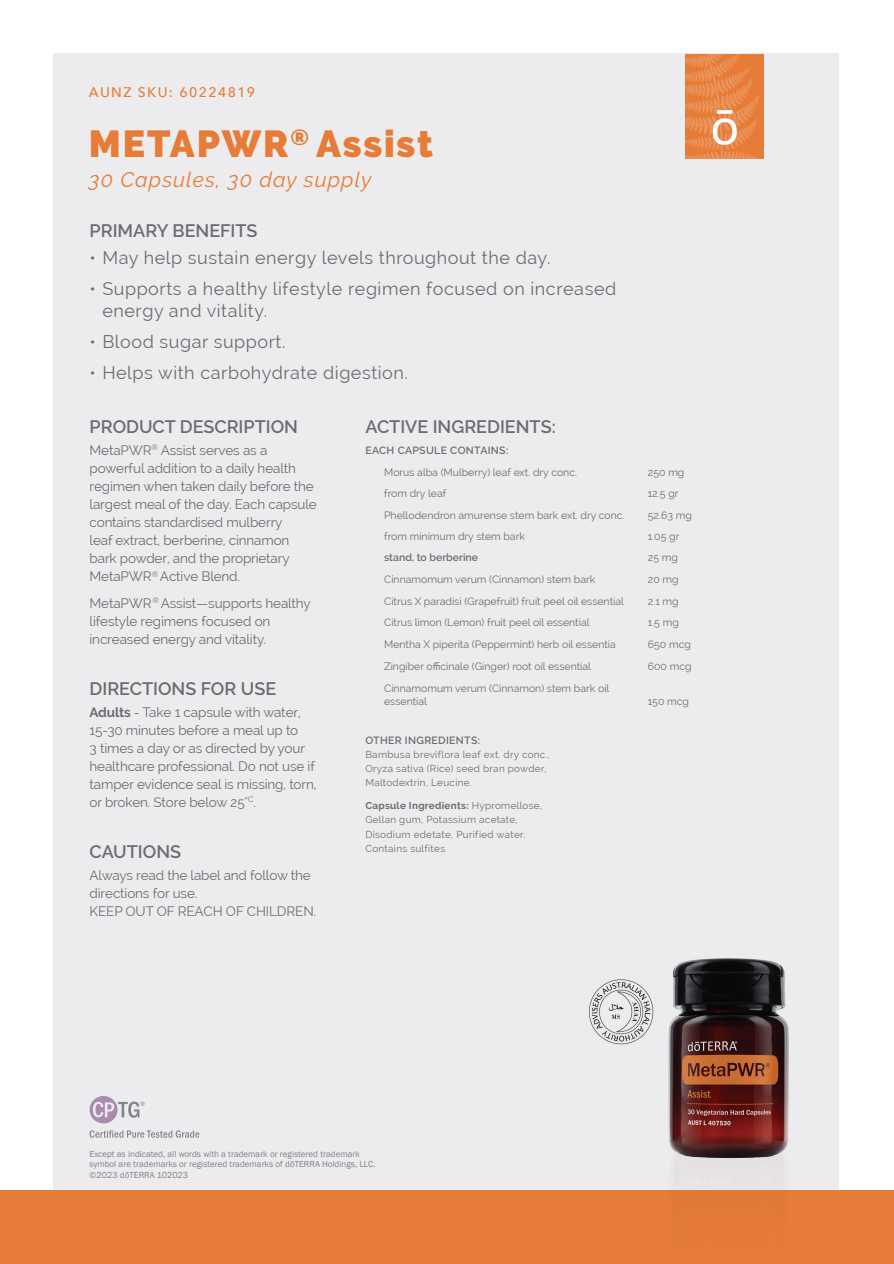
<style>
.page{position:relative;width:894px;height:1264px;background:#fff}
.page>*{position:absolute;margin:0;border:0;box-sizing:border-box;transform-origin:0 0}
.t1{font:900 37.5px "Raleway";letter-spacing:.05em;color:#e67c37}
.t2{font:italic 21px "Raleway";letter-spacing:.05em;color:#e67c37}
.t3{font:18px/22.5px "Raleway";letter-spacing:.03em;color:#6c6d70}
.t4{font:600 18px "Raleway";color:#6c6d70}
.t5{font:500 13.95px "Avenir Next";letter-spacing:.1em;color:#e67c37}
.t6{font:13.5px/18px "Raleway";letter-spacing:-.01em;color:#6c6d70}
.t7{font:10.5px/21.1px "Raleway";color:#6c6d70}
.t8{font:600 10.5px "Raleway";letter-spacing:.03em;color:#6c6d70}
.t9{font:600 10.5px "Raleway";color:#6c6d70}
.t10{font:9.9px/14.2px "Raleway";letter-spacing:.03em;color:#6c6d70}
.t11{font:9px/10.4px "Franklin Gothic";color:#808285}
.s1{font-weight:700}
</style>
<div class="page">
<div style="left:54px;top:54px;width:785px;height:1154px;background:#ececee"></div>
<div style="left:0;top:1189px;width:894px;height:74px;background:#e67c37"></div>
<svg style="left:90px;top:1130px;width:109px;height:7px"></svg>
<svg style="left:90px;top:1096px;width:54px;height:27px"></svg>
<img style="left:669px;top:958px;width:120px;height:189px">
<img style="left:589px;top:979px;width:65px;height:66px">
<img style="left:669px;top:1147px;width:121px;height:43px">
<div style="left:685px;top:54px;width:79px;height:104px;background:#e67c37"></div>
<svg style="left:685px;top:54px;width:75px;height:104px"></svg>
<p class="t5" style="left:89px;top:80px;width:168px">AUNZ SKU: 60224819</p>
<h1 class="t1" style="left:89px;top:122px;width:345px">METAPWR<sup>®</sup> Assist</h1>
<h2 class="t2" style="left:89px;top:168px;width:284px">30 Capsules, 30 day supply</h2>
<h3 class="t4" style="left:90px;top:220px;width:170px">PRIMARY BENEFITS</h3>
<h3 class="t3" style="left:90px;top:246px;width:462px">• May help sustain energy levels throughout the day.</h3>
<h3 class="t3" style="left:102px;top:277px;width:515px;text-indent:-13px">• Supports a healthy lifestyle regimen focused on increased energy and vitality.</h3>
<h3 class="t3" style="left:90px;top:330px;width:197px">• Blood sugar support.</h3>
<h3 class="t3" style="left:90px;top:361px;width:320px">• Helps with carbohydrate digestion.</h3>
<h3 class="t4" style="left:365px;top:416px;width:192px">ACTIVE INGREDIENTS:</h3>
<p class="t8" style="left:365px;top:444px;width:144px">EACH CAPSULE CONTAINS:</p>
<p class="t7" style="left:384px;top:461px;width:194px">Morus alba (Mulberry) leaf ext. dry conc. from dry leaf</p>
<p class="t7" style="left:648px;top:461px;width:38px">250 mg<br>12.5 gr</p>
<p class="t7" style="left:384px;top:504px;width:242px">Phellodendron amurense stem bark ext. dry conc. from minimum dry stem bark</p>
<p class="t9" style="left:384px;top:551px;width:95px">stand. to berberine</p>
<h3 class="t4" style="left:90px;top:416px;width:210px">PRODUCT DESCRIPTION</h3>
<p class="t6" style="left:90px;top:441px;width:229px">MetaPWR<sup>®</sup> Assist serves as a powerful addition to a daily health regimen when taken daily before the largest meal of the day. Each capsule contains standardised mulberry<br>leaf extract, berberine, cinnamon bark powder, and the proprietary<br>MetaPWR<sup>®</sup> Active Blend.</p>
<p class="t6" style="left:90px;top:593px;width:223px">MetaPWR <sup>®</sup> Assist—supports healthy lifestyle regimens focused on increased energy and vitality.</p>
<h3 class="t4" style="left:90px;top:677px;width:188px">DIRECTIONS FOR USE</h3>
<p class="t6" style="left:90px;top:703px;width:228px"><span class="s1">Adults</span> - Take 1 capsule with water, 15-30 minutes before a meal up to<br>3 times a day or as directed by your healthcare professional. Do not use if tamper evidence seal is missing, torn, or broken. Store below 25°<sup>C</sup>.</p>
<h3 class="t4" style="left:90px;top:841px;width:93px">CAUTIONS</h3>
<p class="t6" style="left:90px;top:866px;width:228px">Always read the label and follow the directions for use.<br>KEEP OUT OF REACH OF CHILDREN.</p>
<p class="t7" style="left:648px;top:504px;width:46px">52.63 mg<br>1.05 gr<br>25 mg</p>
<p class="t7" style="left:384px;top:568px;width:213px">Cinnamomum verum (Cinnamon) stem bark</p>
<p class="t7" style="left:648px;top:568px;width:32px">20 mg</p>
<p class="t7" style="left:384px;top:590px;width:241px">Citrus X paradisi (Grapefruit) fruit peel oil essential</p>
<p class="t7" style="left:648px;top:590px;width:32px">2.1 mg</p>
<p class="t7" style="left:384px;top:612px;width:207px">Citrus limon (Lemon) fruit peel oil essential</p>
<p class="t7" style="left:648px;top:612px;width:33px">1.5 mg</p>
<p class="t7" style="left:384px;top:634px;width:233px">Mentha X piperita (Peppermint) herb oil essentia</p>
<p class="t7" style="left:648px;top:634px;width:45px">650 mcg</p>
<p class="t7" style="left:384px;top:655px;width:208px">Zingiber officinale (Ginger) root oil essential</p>
<p class="t7" style="left:648px;top:655px;width:45px">600 mcg</p>
<p class="t7" style="left:384px;top:682px;width:227px;line-height:12.6px">Cinnamomum verum (Cinnamon) stem bark oil essential</p>
<p class="t7" style="left:648px;top:690px;width:43px">150 mcg</p>
<p class="t8" style="left:365px;top:733px;width:116px">OTHER INGREDIENTS:</p>
<p class="t10" style="left:365px;top:747px;width:186px">Bambusa breviflora leaf ext. dry conc.,<br>Oryza sativa (Rice) seed bran powder,<br>Maltodextrin, Leucine.</p>
<p class="t10" style="left:365px;top:798px;width:178px"><span class="s1">Capsule Ingredients:</span> Hypromellose,<br>Gellan gum, Potassium acetate,<br>Disodium edetate, Purified water.<br>Contains sulfites</p>
<p class="t11" style="left:90px;top:1148px;width:287px">Except as indicated, all words with a trademark or registered trademark symbol are trademarks or registered trademarks of dōTERRA Holdings, LLC. ©2023 dōTERRA 102023</p>
</div>
